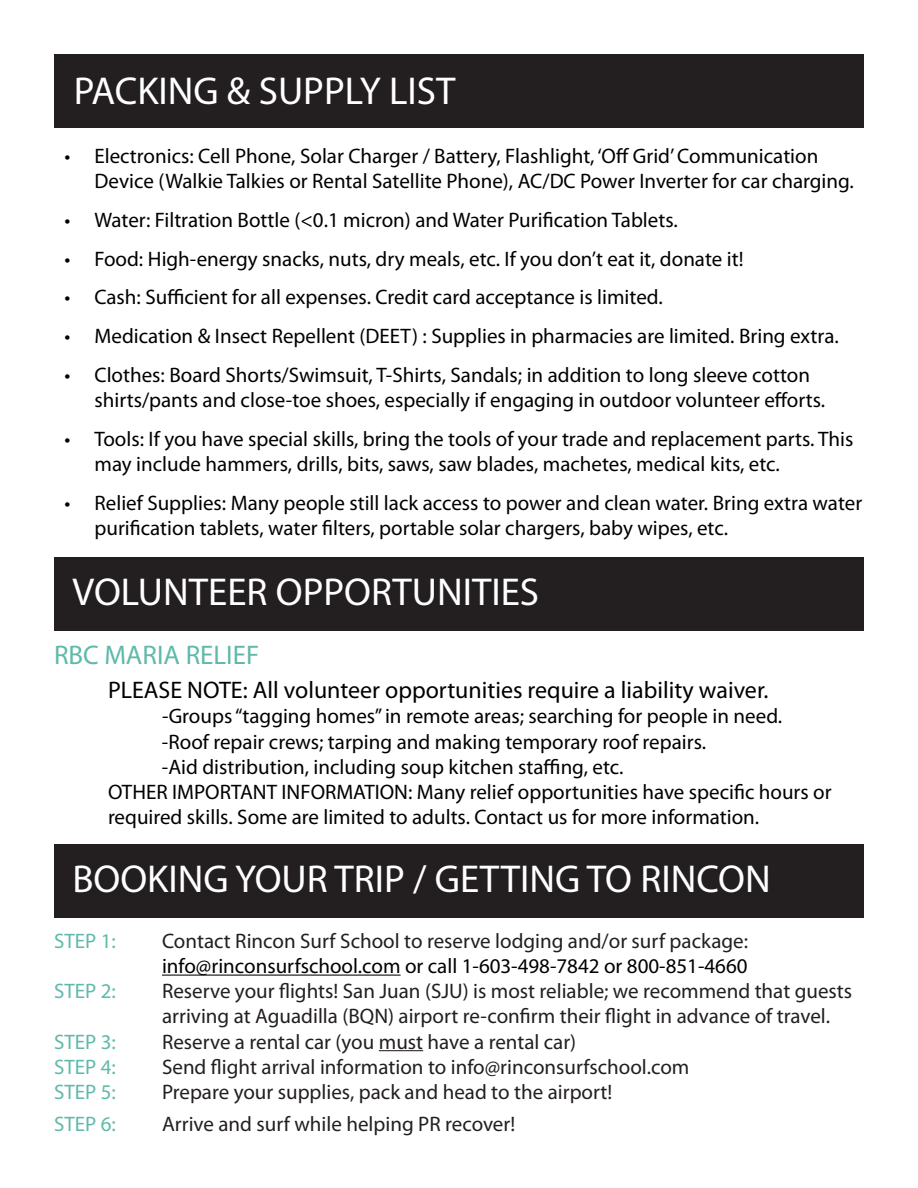
<style>
.page{position:relative;width:918px;height:1188px;background:#fff}
.page>*{position:absolute;margin:0;border:0;box-sizing:border-box;transform-origin:0 0}
.MAIN_HEADER{font:39px "Myriad Pro";color:#fff}
.CONTACTS{font:27px "Myriad Pro";color:#60b9aa}
.NUMBERS{font:24px "Myriad Pro";color:#000}
.BULLETS{font:21px/25.2px "Myriad Pro";color:#000}
.CONTACTS-2{font:21px/25.2px "Myriad Pro";color:#231f20}
.NUMBERS-2{font:21px/25.2px "Myriad Pro";color:#000}
.CONTACTS-3{font:21px/25.2px "Myriad Pro";color:#000}
.CONTACTS-4{font:21px "Myriad Pro";color:#60b9aa}
.s1{color:#231f20}
</style>
<div class="page">
<div style="left:54px;top:54px;width:810px;height:73px;background:#231f20"></div>
<div style="left:54px;top:557px;width:810px;height:74px;background:#231f20"></div>
<div style="left:54px;top:845px;width:810px;height:73px;background:#231f20"></div>
<hr style="left:162px;top:975px;width:239px;height:1px;background:#000">
<hr style="left:379px;top:1050px;width:44px;height:1px;background:#231f20">
<p class="MAIN_HEADER" style="left:74px;top:66px;width:383px">PACKING &amp; SUPPLY LIST</p>
<p class="BULLETS" style="left:94px;top:143px;width:761px;text-indent:-30px">• Electronics: Cell Phone, Solar Charger / Battery, Flashlight, ‘Off Grid’ Communication<br>Device (Walkie Talkies or Rental Satellite Phone), AC/DC Power Inverter for car charging.</p>
<p class="BULLETS" style="left:64px;top:207px;width:615px">• Water: Filtration Bottle (&lt;0.1 micron) and Water Purification Tablets.</p>
<p class="BULLETS" style="left:64px;top:246px;width:681px">• Food: High-energy snacks, nuts, dry meals, etc. If you don’t eat it, donate it!</p>
<p class="BULLETS" style="left:64px;top:284px;width:600px">• Cash: Sufficient for all expenses. Credit card acceptance is limited.</p>
<p class="BULLETS" style="left:64px;top:323px;width:776px">• Medication &amp; Insect Repellent (DEET) : Supplies in pharmacies are limited. Bring extra.</p>
<p class="BULLETS" style="left:94px;top:362px;width:732px;text-indent:-30px">• Clothes: Board Shorts/Swimsuit, T-Shirts, Sandals; in addition to long sleeve cotton shirts/pants and close-toe shoes, especially if engaging in outdoor volunteer efforts.</p>
<p class="BULLETS" style="left:94px;top:426px;width:760px;text-indent:-30px">• Tools: If you have special skills, bring the tools of your trade and replacement parts. This may include hammers, drills, bits, saws, saw blades, machetes, medical kits, etc.</p>
<p class="BULLETS" style="left:94px;top:490px;width:769px;text-indent:-30px">• Relief Supplies: Many people still lack access to power and clean water. Bring extra water purification tablets, water filters, portable solar chargers, baby wipes, etc.</p>
<p class="MAIN_HEADER" style="left:72px;top:568px;width:468px">VOLUNTEER OPPORTUNITIES</p>
<p class="CONTACTS" style="left:54px;top:638px;width:207px">RBC MARIA RELIEF</p>
<p class="NUMBERS" style="left:108px;top:675px;width:662px">PLEASE NOTE: All volunteer opportunities require a liability waiver.</p>
<p class="NUMBERS-2" style="left:162px;top:703px;width:622px">-Groups “tagging homes” in remote areas; searching for people in need.</p>
<p class="NUMBERS-2" style="left:162px;top:729px;width:546px">-Roof repair crews; tarping and making temporary roof repairs.</p>
<p class="NUMBERS-2" style="left:162px;top:754px;width:463px">-Aid distribution, including soup kitchen staffing, etc.</p>
<p class="NUMBERS-2" style="left:108px;top:779px;width:725px">OTHER IMPORTANT INFORMATION: Many relief opportunities have specific hours or required skills. Some are limited to adults. Contact us for more information.</p>
<p class="MAIN_HEADER" style="left:72px;top:855px;width:700px">BOOKING YOUR TRIP / GETTING TO RINCON</p>
<p class="CONTACTS-4" style="left:54px;top:928px;width:63px">STEP 1:</p>
<p class="CONTACTS-3" style="left:162px;top:928px;width:588px"><span class="s1">Contact Rincon Surf School to reserve lodging and/or surf package: </span>info@rinconsurfschool.com or call 1-603-498-7842 or 800-851-4660</p>
<p class="CONTACTS-4" style="left:54px;top:978px;width:63px">STEP 2:</p>
<p class="CONTACTS-2" style="left:162px;top:978px;width:692px">Reserve your flights! San Juan (SJU) is most reliable; we recommend that guests arriving at Aguadilla (BQN) airport re-confirm their flight in advance of travel.</p>
<p class="CONTACTS-4" style="left:54px;top:1029px;width:63px">STEP 3:</p>
<p class="CONTACTS-2" style="left:162px;top:1029px;width:416px">Reserve a rental car (you must have a rental car)</p>
<p class="CONTACTS-4" style="left:54px;top:1054px;width:63px">STEP 4:</p>
<p class="CONTACTS-2" style="left:162px;top:1054px;width:529px">Send flight arrival information to info@rinconsurfschool.com</p>
<p class="CONTACTS-4" style="left:54px;top:1079px;width:63px">STEP 5:</p>
<p class="CONTACTS-2" style="left:162px;top:1079px;width:452px">Prepare your supplies, pack and head to the airport!</p>
<p class="CONTACTS-4" style="left:54px;top:1111px;width:63px">STEP 6:</p>
<p class="CONTACTS-2" style="left:162px;top:1111px;width:355px">Arrive and surf while helping PR recover!</p>
</div>
